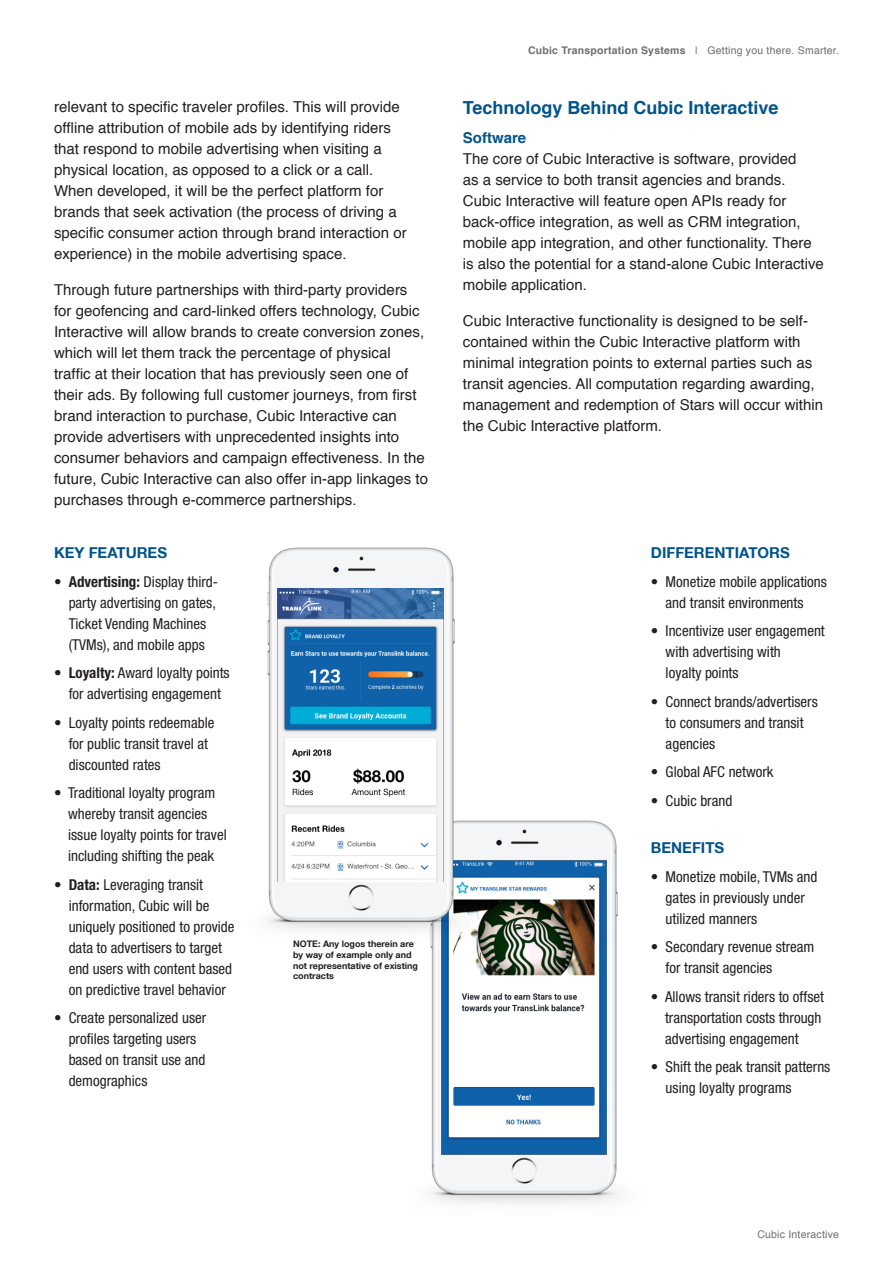
<style>
.page{position:relative;width:893px;height:1263px;background:#fff}
.page>*{position:absolute;margin:0;border:0;box-sizing:border-box;transform-origin:0 0}
.Subhead{font:700 18px "Helvetica";color:#00548b}
.t1{font:condensed 15px/21px "Helvetica Neue LT Std";color:#231f20}
.Body_Text{font:15px/21px "Helvetica";color:#231f20}
.Cubic_ending_paragra{font:15px/21px "Helvetica";color:#231f20}
.t2{font:700 15px "Helvetica Neue LT";color:#00548b}
.Cubic_ending_paragra-2{font:700 15px "Helvetica";color:#00548b}
.t3{font:700 10.5px "Helvetica";letter-spacing:.02em;color:#6d6e71}
.t4{font:10.5px "Helvetica";letter-spacing:.02em;color:#6d6e71}
.t5{font:700 9px/10.8px "Helvetica Neue LT";color:#231f20}
.s1{font-weight:700}
.s2{font-weight:400}
</style>
<div class="page">
<img style="left:429px;top:820px;width:192px;height:384px">
<img style="left:441px;top:861px;width:166px;height:293px">
<img style="left:266px;top:547px;width:213px;height:397px">
<img style="left:278px;top:588px;width:165px;height:293px">
<p class="Body_Text" style="left:54px;top:97px;width:354px">relevant to specific traveler profiles. This will provide offline attribution of mobile ads by identifying riders that respond to mobile advertising when visiting a physical location, as opposed to a click or a call.<br>When developed, it will be the perfect platform for brands that seek activation (the process of driving a specific consumer action through brand interaction or experience) in the mobile advertising space.</p>
<p class="Body_Text" style="left:54px;top:280px;width:376px">Through future partnerships with third-party providers for geofencing and card-linked offers technology, Cubic Interactive will allow brands to create conversion zones, which will let them track the percentage of physical traffic at their location that has previously seen one of their ads. By following full customer journeys, from first brand interaction to purchase, Cubic Interactive can provide advertisers with unprecedented insights into consumer behaviors and campaign effectiveness. In the future, Cubic Interactive can also offer in-app linkages to purchases through e-commerce partnerships.</p>
<p class="t2" style="left:54px;top:544px;width:115px">KEY FEATURES</p>
<p class="t1" style="left:69px;top:571px;width:151px;text-indent:-15px"><span class="s1">• Advertising:</span> Display third&shy;party advertising on gates,<br>Ticket Vending Machines (TVMs), and mobile apps</p>
<p class="t1" style="left:54px;top:662px;width:177px;text-align:center"><span class="s1">• Loyalty:</span> Award loyalty points for advertising engagement</p>
<p class="t1" style="left:69px;top:712px;width:147px;text-indent:-15px">• Loyalty points redeemable for public transit travel at discounted rates</p>
<p class="t1" style="left:68px;top:782px;width:160px;text-indent:-14px">• Traditional loyalty program whereby transit agencies issue loyalty points for travel including shifting the peak</p>
<p class="t1" style="left:69px;top:874px;width:167px;text-indent:-15px"><span class="s1">• Data:</span> Leveraging transit information, Cubic will be uniquely positioned to provide data to advertisers to target end users with content based on predictive travel behavior</p>
<p class="t1" style="left:69px;top:1007px;width:139px;text-indent:-15px">• Create personalized user profiles targeting users based on transit use and demographics</p>
<p class="t5" style="left:293px;top:938px;width:127px">NOTE: Any logos therein are by way of example only and not representative of existing contracts</p>
<p class="t3" style="left:528px;top:42px;width:312px">Cubic Transportation Systems <span class="s2">| Getting you there. Smarter.</span></p>
<p class="Subhead" style="left:463px;top:93px;width:317px">Technology Behind Cubic Interactive</p>
<p class="Cubic_ending_paragra-2" style="left:463px;top:125px;width:65px">Software</p>
<p class="Cubic_ending_paragra" style="left:463px;top:148px;width:363px">The core of Cubic Interactive is software, provided<br>as a service to both transit agencies and brands.<br>Cubic Interactive will feature open APIs ready for back-office integration, as well as CRM integration, mobile app integration, and other functionality. There is also the potential for a stand-alone Cubic Interactive mobile application.</p>
<p class="Cubic_ending_paragra" style="left:463px;top:310px;width:362px">Cubic Interactive functionality is designed to be self&shy;contained within the Cubic Interactive platform with minimal integration points to external parties such as transit agencies. All computation regarding awarding, management and redemption of Stars will occur within the Cubic Interactive platform.</p>
<p class="t2" style="left:651px;top:544px;width:140px">DIFFERENTIATORS</p>
<p class="t1" style="left:651px;top:571px;width:178px;text-align:center">• Monetize mobile applications and transit environments</p>
<p class="t1" style="left:666px;top:620px;width:161px;text-indent:-15px">• Incentivize user engagement with advertising with<br>loyalty points</p>
<p class="t1" style="left:666px;top:691px;width:154px;text-indent:-15px">• Connect brands/advertisers to consumers and transit agencies</p>
<p class="t1" style="left:651px;top:761px;width:124px">• Global AFC network</p>
<p class="t1" style="left:651px;top:790px;width:83px">• Cubic brand</p>
<p class="t2" style="left:651px;top:839px;width:75px">BENEFITS</p>
<p class="t1" style="left:666px;top:866px;width:153px;text-indent:-15px">• Monetize mobile, TVMs and gates in previously under utilized manners</p>
<p class="t1" style="left:666px;top:936px;width:150px;text-indent:-15px">• Secondary revenue stream for transit agencies</p>
<p class="t1" style="left:665px;top:986px;width:160px;text-indent:-14px">• Allows transit riders to offset transportation costs through advertising engagement</p>
<p class="t1" style="left:666px;top:1056px;width:166px;text-indent:-15px">• Shift the peak transit patterns using loyalty programs</p>
<p class="t4" style="left:757px;top:1226px;width:83px">Cubic Interactive</p>
</div>
